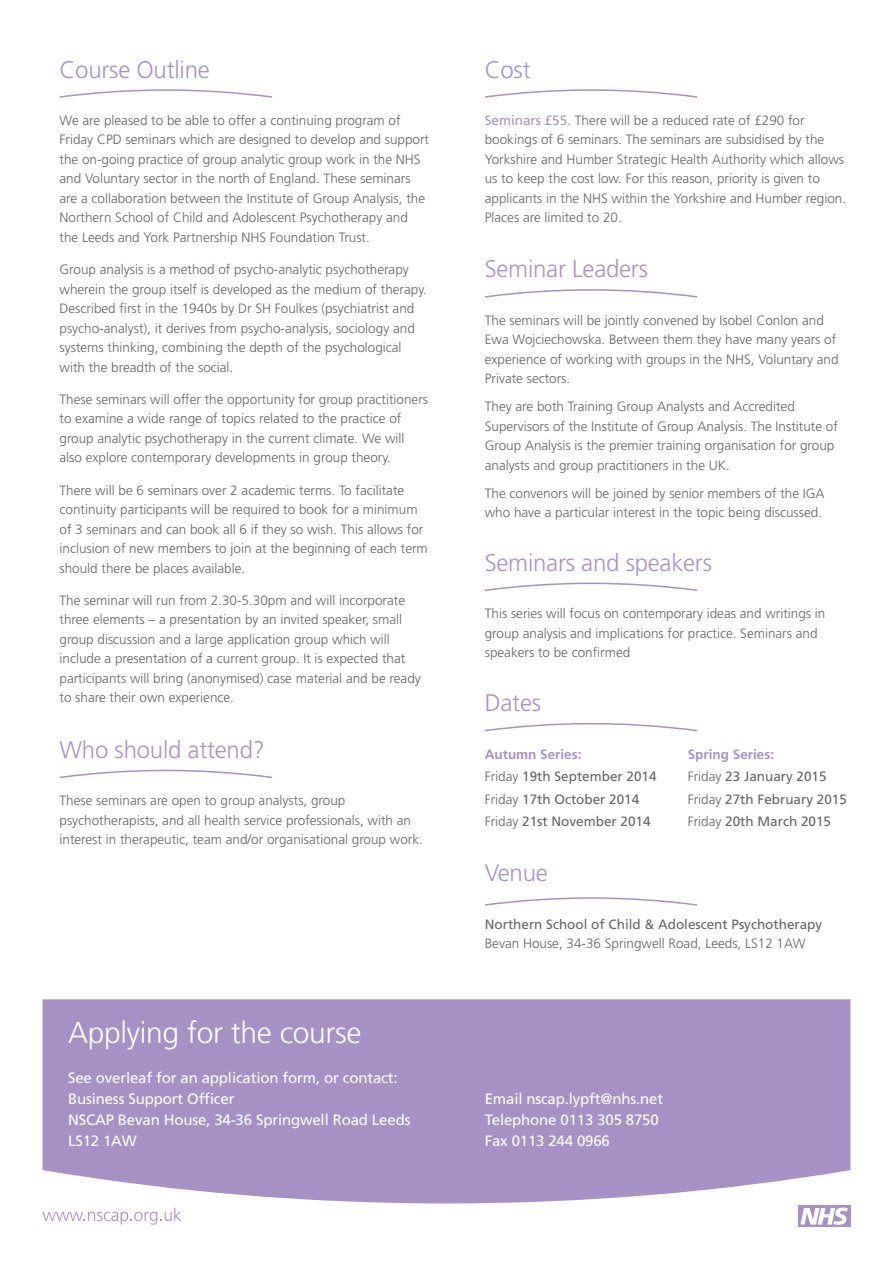
<style>
.page{position:relative;width:893px;height:1263px;background:#fff}
.page>*{position:absolute;margin:0;border:0;box-sizing:border-box;transform-origin:0 0}
.t1{font:300 30px "Frutiger LT Std";letter-spacing:-.01em;color:#fff}
.t2{font:300 24px "Frutiger LT Std";letter-spacing:-.01em;color:#a790c4}
.t3{font:15px/21px "Frutiger LT Std";letter-spacing:-.01em;color:#fff}
.t4{font:300 13.5px/19.5px "Frutiger LT Std";color:#636466}
.t5{font:13.5px/22.5px "Frutiger LT Std";color:#636466}
.s1{font-weight:400;color:#a790c4}
.s2{font-weight:700;color:#a790c4}
.s3{font-weight:300}
</style>
<div class="page">
<div style="left:798px;top:1205px;width:52px;height:22px;background:#a790c4"></div>
<svg style="left:800px;top:1207px;width:48px;height:18px"></svg>
<svg style="left:59px;top:89px;width:213px;height:9px"></svg>
<svg style="left:484px;top:897px;width:214px;height:9px"></svg>
<svg style="left:484px;top:289px;width:214px;height:9px"></svg>
<svg style="left:484px;top:582px;width:214px;height:9px"></svg>
<svg style="left:43px;top:1208px;width:138px;height:17px"></svg>
<svg style="left:484px;top:89px;width:214px;height:9px"></svg>
<svg style="left:59px;top:769px;width:213px;height:10px"></svg>
<svg style="left:484px;top:723px;width:214px;height:9px"></svg>
<div style="left:43px;top:999px;width:807px;height:204px;background:#a790c4"></div>
<h2 class="t2" style="left:60px;top:56px;width:152px">Course Outline</h2>
<p class="t4" style="left:60px;top:111px;width:371px">We are pleased to be able to offer a continuing program of Friday CPD seminars which are designed to develop and support the on-going practice of group analytic group work in the NHS and Voluntary sector in the north of England. These seminars are a collaboration between the Institute of Group Analysis, the Northern School of Child and Adolescent Psychotherapy and the Leeds and York Partnership NHS Foundation Trust.</p>
<p class="t4" style="left:60px;top:260px;width:369px">Group analysis is a method of psycho-analytic psychotherapy wherein the group itself is developed as the medium of therapy.<br>Described first in the 1940s by Dr SH Foulkes (psychiatrist and psycho-analyst), it derives from psycho-analysis, sociology and systems thinking, combining the depth of the psychological with the breadth of the social.</p>
<p class="t4" style="left:60px;top:390px;width:370px">These seminars will offer the opportunity for group practitioners to examine a wide range of topics related to the practice of group analytic psychotherapy in the current climate. We will also explore contemporary developments in group theory.</p>
<p class="t4" style="left:60px;top:480px;width:370px">There will be 6 seminars over 2 academic terms. To facilitate continuity participants will be required to book for a minimum of 3 seminars and can book all 6 if they so wish. This allows for inclusion of new members to join at the beginning of each term should there be places available.</p>
<p class="t4" style="left:60px;top:591px;width:363px">The seminar will run from 2.30-5.30pm and will incorporate three elements – a presentation by an invited speaker, small group discussion and a large application group which will include a presentation of a current group. It is expected that participants will bring (anonymised) case material and be ready to share their own experience.</p>
<h2 class="t2" style="left:60px;top:736px;width:207px">Who should attend?</h2>
<p class="t4" style="left:60px;top:791px;width:365px">These seminars are open to group analysts, group psychotherapists, and all health service professionals, with an interest in therapeutic, team and/or organisational group work.</p>
<h1 class="t1" style="left:68px;top:1016px;width:295px">Applying for the course</h1>
<p class="t3" style="left:68px;top:1067px;width:344px">See overleaf for an application form, or contact:<br>Business Support Officer<br>NSCAP Bevan House, 34-36 Springwell Road Leeds<br>LS12 1AW</p>
<h2 class="t2" style="left:485px;top:56px;width:47px">Cost</h2>
<p class="t4" style="left:485px;top:111px;width:363px"><span class="s1">Seminars £55.</span> There will be a reduced rate of £290 for bookings of 6 seminars. The seminars are subsidised by the Yorkshire and Humber Strategic Health Authority which allows us to keep the cost low. For this reason, priority is given to applicants in the NHS within the Yorkshire and Humber region.<br>Places are limited to 20.</p>
<h2 class="t2" style="left:485px;top:256px;width:165px">Seminar Leaders</h2>
<p class="t4" style="left:485px;top:311px;width:355px">The seminars will be jointly convened by Isobel Conlon and Ewa Wojciechowska. Between them they have many years of experience of working with groups in the NHS, Voluntary and Private sectors.</p>
<p class="t4" style="left:485px;top:397px;width:355px">They are both Training Group Analysts and Accredited Supervisors of the Institute of Group Analysis. The Institute of Group Analysis is the premier training organisation for group analysts and group practitioners in the UK.</p>
<p class="t4" style="left:485px;top:484px;width:341px">The convenors will be joined by senior members of the IGA who have a particular interest in the topic being discussed.</p>
<h2 class="t2" style="left:485px;top:549px;width:229px">Seminars and speakers</h2>
<p class="t4" style="left:485px;top:604px;width:342px">This series will focus on contemporary ideas and writings in group analysis and implications for practice. Seminars and speakers to be confirmed</p>
<h2 class="t2" style="left:485px;top:689px;width:58px">Dates</h2>
<p class="t5" style="left:485px;top:743px;width:173px"><span class="s2">Autumn Series:<br></span><span class="s3">Friday</span> 19th September 2014<br><span class="s3">Friday</span> 17th October 2014<br><span class="s3">Friday</span> 21st November 2014</p>
<p class="t5" style="left:688px;top:743px;width:161px"><span class="s2">Spring Series:<br></span><span class="s3">Friday</span> 23 January 2015<br><span class="s3">Friday</span> 27th February 2015<br><span class="s3">Friday</span> 20th March 2015</p>
<h2 class="t2" style="left:485px;top:859px;width:65px">Venue</h2>
<p class="t5" style="left:485px;top:913px;width:339px">Northern School of Child &amp; Adolescent Psychotherapy</p>
<p class="t4" style="left:485px;top:934px;width:322px">Bevan House, 34-36 Springwell Road, Leeds, LS12 1AW</p>
<p class="t3" style="left:485px;top:1088px;width:180px">Email nscap.lypft@nhs.net<br>Telephone 0113 305 8750<br>Fax 0113 244 0966</p>
</div>
